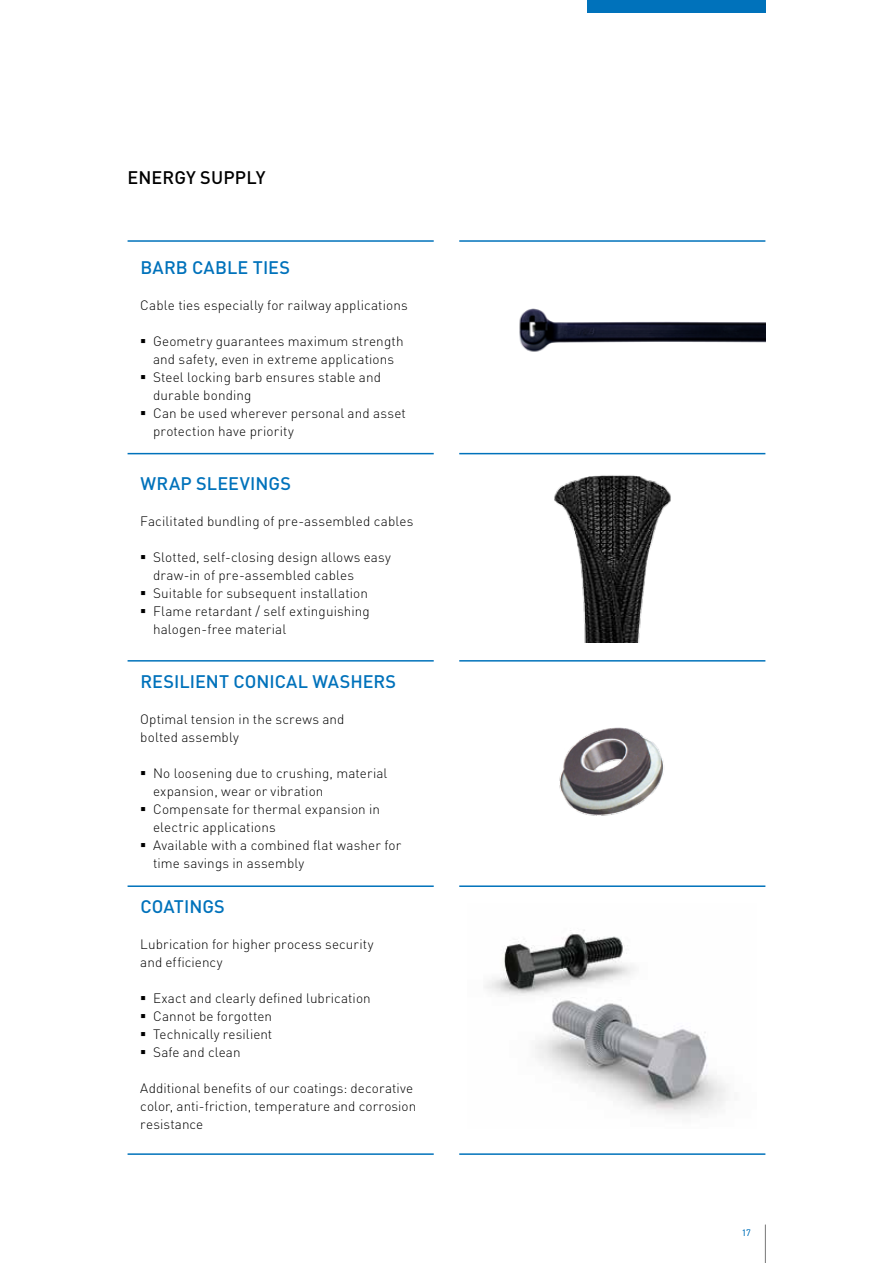
<style>
.page{position:relative;width:893px;height:1263px;background:#fff}
.page>*{position:absolute;margin:0;border:0;box-sizing:border-box;transform-origin:0 0}
.t1{font:500 18px "DINOT";letter-spacing:.01em;color:#0072bb}
.t2{font:500 18px "DINOT";letter-spacing:.005em;color:#000}
.t3{font:300 13.5px/18px "DINOT";letter-spacing:.01em;color:#000}
.t4{font:300 9px "DINOT";color:#0072bb}
</style>
<div class="page">
<div style="left:587px;top:0;width:178px;height:13px;background:#0072bb"></div>
<hr style="left:765px;top:1225px;width:1px;height:38px;background:#878787">
<hr style="left:128px;top:240px;width:306px;height:2px;background:#0072bb">
<hr style="left:459px;top:240px;width:306px;height:2px;background:#0072bb">
<hr style="left:128px;top:453px;width:306px;height:1px;background:#0072bb">
<hr style="left:128px;top:660px;width:306px;height:2px;background:#0072bb">
<hr style="left:128px;top:885px;width:306px;height:2px;background:#0072bb">
<hr style="left:128px;top:1153px;width:306px;height:2px;background:#0072bb">
<hr style="left:459px;top:453px;width:306px;height:1px;background:#0072bb">
<hr style="left:459px;top:660px;width:306px;height:2px;background:#0072bb">
<hr style="left:459px;top:885px;width:306px;height:2px;background:#0072bb">
<hr style="left:459px;top:1153px;width:306px;height:2px;background:#0072bb">
<img style="left:519px;top:308px;width:246px;height:44px">
<img style="left:554px;top:475px;width:117px;height:168px">
<img style="left:559px;top:727px;width:105px;height:89px">
<img style="left:485px;top:930px;width:241px;height:185px">
<h1 class="t2" style="left:128px;top:165px;width:139px">ENERGY SUPPLY</h1>
<h1 class="t1" style="left:140px;top:255px;width:151px">BARB CABLE TIES</h1>
<p class="t3" style="left:140px;top:295px;width:269px">Cable ties especially for railway applications</p>
<p class="t3" style="left:140px;top:331px;width:265px;text-align:center">▪ Geometry guarantees maximum strength and safety, even in extreme applications</p>
<p class="t3" style="left:153px;top:367px;width:229px;text-indent:-13px">▪ Steel locking barb ensures stable and durable bonding</p>
<p class="t3" style="left:153px;top:403px;width:254px;text-indent:-13px">▪ Can be used wherever personal and asset protection have priority</p>
<h1 class="t1" style="left:140px;top:471px;width:152px">WRAP SLEEVINGS</h1>
<p class="t3" style="left:140px;top:511px;width:275px">Facilitated bundling of pre-assembled cables</p>
<p class="t3" style="left:153px;top:547px;width:240px;text-indent:-13px">▪ Slotted, self-closing design allows easy draw-in of pre-assembled cables</p>
<p class="t3" style="left:140px;top:583px;width:229px">▪ Suitable for subsequent installation</p>
<p class="t3" style="left:153px;top:601px;width:218px;text-indent:-13px">▪ Flame retardant / self extinguishing halogen-free material</p>
<h1 class="t1" style="left:140px;top:669px;width:257px">RESILIENT CONICAL WASHERS</h1>
<p class="t3" style="left:140px;top:709px;width:206px">Optimal tension in the screws and bolted assembly</p>
<p class="t3" style="left:153px;top:763px;width:236px;text-indent:-13px">▪ No loosening due to crushing, material expansion, wear or vibration</p>
<p class="t3" style="left:153px;top:799px;width:229px;text-indent:-13px">▪ Compensate for thermal expansion in electric applications</p>
<p class="t3" style="left:153px;top:835px;width:250px;text-indent:-13px">▪ Available with a combined flat washer for time savings in assembly</p>
<h1 class="t1" style="left:140px;top:894px;width:86px">COATINGS</h1>
<p class="t3" style="left:140px;top:934px;width:235px">Lubrication for higher process security and efficiency</p>
<p class="t3" style="left:140px;top:988px;width:232px">▪ Exact and clearly defined lubrication</p>
<p class="t3" style="left:140px;top:1006px;width:133px">▪ Cannot be forgotten</p>
<p class="t3" style="left:140px;top:1024px;width:134px">▪ Technically resilient</p>
<p class="t3" style="left:140px;top:1042px;width:102px">▪ Safe and clean</p>
<p class="t3" style="left:140px;top:1078px;width:277px">Additional benefits of our coatings: decorative color, anti-friction, temperature and corrosion resistance</p>
<p class="t4" style="left:742px;top:1227px;width:11px">17</p>
</div>
